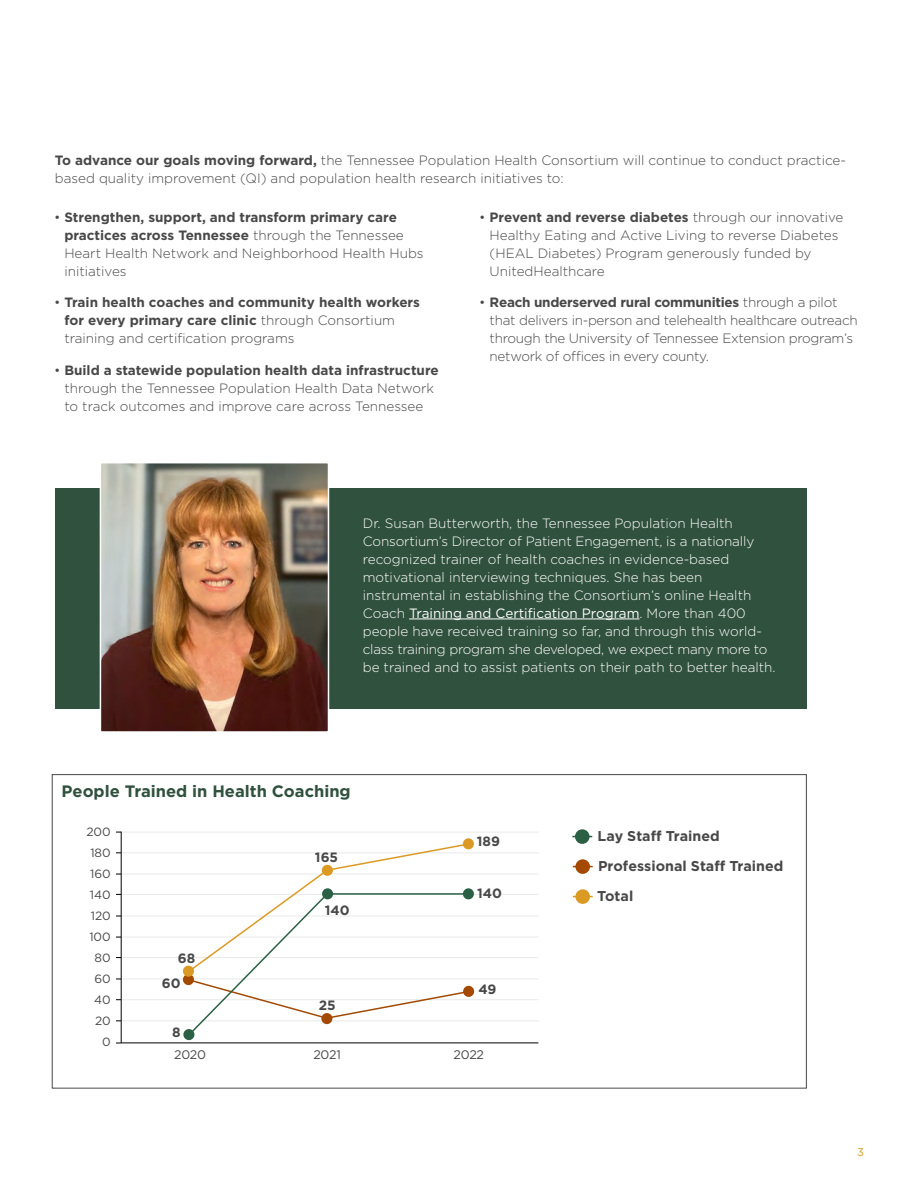
<style>
.page{position:relative;width:918px;height:1188px;background:#fff}
.page>*{position:absolute;margin:0;border:0;box-sizing:border-box;transform-origin:0 0}
.t1{font:700 16.5px "Gotham";color:#30513d}
.t2{font:700 14.25px "Gotham";letter-spacing:.005em;color:#484848}
.t3{font:300 13.5px/18px "Gotham";color:#484848}
.t4{font:300 13.5px/18px "Gotham";color:#fff}
.t5{font:300 13.5px/18px "Gotham";letter-spacing:-.02em;color:#484848}
.t6{font:700 13.5px/18px "Gotham";color:#484848}
.t7{font:12.45px "Gotham";letter-spacing:-.02em;color:#484848}
.t8{font:12px/21px "Gotham";letter-spacing:-.01em;color:#484848;text-align:right}
.t9{font:11.25px "Gotham";color:#da9a23}
.s1{font-weight:700}
.s2{font-weight:300}
.s3{font-weight:400}
</style>
<div class="page">
<div style="left:55px;top:488px;width:752px;height:221px;background:#30513d"></div>
<hr style="left:121px;top:999px;width:418px;height:1px;background:#e9e9e9">
<hr style="left:121px;top:1020px;width:418px;height:1px;background:#e9e9e9">
<hr style="left:121px;top:979px;width:418px;height:1px;background:#e9e9e9">
<hr style="left:121px;top:957px;width:418px;height:1px;background:#e9e9e9">
<hr style="left:121px;top:937px;width:418px;height:1px;background:#e9e9e9">
<hr style="left:121px;top:916px;width:418px;height:1px;background:#e9e9e9">
<hr style="left:121px;top:894px;width:418px;height:1px;background:#e9e9e9">
<hr style="left:121px;top:874px;width:418px;height:1px;background:#e9e9e9">
<hr style="left:121px;top:852px;width:418px;height:1px;background:#e9e9e9">
<hr style="left:121px;top:832px;width:418px;height:1px;background:#e9e9e9">
<hr style="left:121px;top:832px;width:1px;height:211px;background:#000">
<hr style="left:121px;top:1042px;width:417px;height:1px;background:#000">
<svg style="left:186px;top:843px;width:284px;height:194px"></svg>
<div style="left:183px;top:974px;width:11px;height:11px;background:#a34900;border-radius:50%"></div>
<div style="left:321px;top:1013px;width:11px;height:11px;background:#a34900;border-radius:50%"></div>
<div style="left:463px;top:986px;width:11px;height:11px;background:#a34900;border-radius:50%"></div>
<div style="left:322px;top:865px;width:11px;height:11px;background:#da9a23;border-radius:50%"></div>
<div style="left:463px;top:838px;width:11px;height:11px;background:#da9a23;border-radius:50%"></div>
<div style="left:463px;top:888px;width:11px;height:11px;background:#2b6045;border-radius:50%"></div>
<div style="left:322px;top:888px;width:11px;height:11px;background:#2b6045;border-radius:50%"></div>
<div style="left:183px;top:1029px;width:11px;height:11px;background:#2b6045;border-radius:50%"></div>
<div style="left:183px;top:966px;width:11px;height:11px;background:#da9a23;border-radius:50%"></div>
<hr style="left:409px;top:619px;width:230px;height:1px;background:#fff">
<div style="left:575px;top:829px;width:15px;height:15px;background:#2b6045;border-radius:50%"></div>
<div style="left:575px;top:889px;width:15px;height:15px;background:#da9a23;border-radius:50%"></div>
<div style="left:575px;top:859px;width:15px;height:15px;background:#a34900;border-radius:50%"></div>
<img style="left:103px;top:465px;width:223px;height:265px">
<div style="left:100px;top:462px;width:229px;height:271px;border:2px solid #fff"></div>
<p class="t3" style="left:55px;top:151px;width:793px"><span class="s1">To advance our goals moving forward,</span> the Tennessee Population Health Consortium will continue to conduct practice&shy;based quality improvement (QI) and population health research initiatives to:</p>
<p class="t3" style="left:64px;top:208px;width:361px;text-indent:-10px">• <span class="s1">Strengthen, support, and transform primary care practices across Tennessee</span> through the Tennessee Heart Health Network and Neighborhood Health Hubs initiatives</p>
<p class="t6" style="left:64px;top:294px;width:357px;text-indent:-10px"><span class="s2">•</span> Train health coaches and community health workers for every primary care clinic <span class="s2">through Consortium training and certification programs</span></p>
<p class="t3" style="left:54px;top:361px;width:386px;text-align:center">• <span class="s1">Build a statewide population health data infrastructure </span>through the Tennessee Population Health Data Network to track outcomes and improve care across Tennessee</p>
<p class="t3" style="left:490px;top:208px;width:355px;text-indent:-10px">• <span class="s1">Prevent and reverse diabetes</span> through our innovative Healthy Eating and Active Living to reverse Diabetes (HEAL Diabetes) Program generously funded by UnitedHealthcare</p>
<p class="t5" style="left:490px;top:293px;width:370px;text-indent:-10px">• <span class="s1">Reach underserved rural communities</span> through a pilot that delivers in-person and telehealth healthcare outreach through the University of Tennessee Extension program’s network of offices in every county.</p>
<p class="t4" style="left:363px;top:513px;width:414px">Dr. Susan Butterworth, the Tennessee Population Health Consortium’s Director of Patient Engagement, is a nationally recognized trainer of health coaches in evidence-based motivational interviewing techniques. She has been instrumental in establishing the Consortium’s online Health Coach <span class="s3">Training and Certification Program</span>. More than 400 people have received training so far, and through this world&shy;class training program she developed, we expect many more to be trained and to assist patients on their path to better health.</p>
<p class="t1" style="left:62px;top:780px;width:291px">People Trained in Health Coaching</p>
<p class="t8" style="left:87px;top:821px;width:26px">200<br>180<br>160<br>140<br>120<br>100<br>80<br>60<br>40<br>20<br>0</p>
<p class="t6" style="left:178px;top:949px;width:19px">68</p>
<p class="t6" style="left:315px;top:848px;width:25px">165</p>
<p class="t6" style="left:325px;top:902px;width:26px">140</p>
<p class="t6" style="left:477px;top:832px;width:25px">189</p>
<p class="t6" style="left:477px;top:884px;width:26px">140</p>
<p class="t6" style="left:162px;top:974px;width:20px">60</p>
<p class="t6" style="left:172px;top:1023px;width:10px">8</p>
<p class="t7" style="left:174px;top:1047px;width:33px">2020</p>
<p class="t7" style="left:313px;top:1047px;width:29px">2021</p>
<p class="t7" style="left:454px;top:1047px;width:32px">2022</p>
<p class="t6" style="left:478px;top:980px;width:20px">49</p>
<p class="t6" style="left:319px;top:996px;width:19px">25</p>
<p class="t2" style="left:598px;top:827px;width:124px">Lay Staff Trained</p>
<p class="t2" style="left:598px;top:857px;width:187px">Professional Staff Trained</p>
<p class="t2" style="left:597px;top:887px;width:38px">Total</p>
<p class="t9" style="left:857px;top:1145px;width:8px">3</p>
</div>
